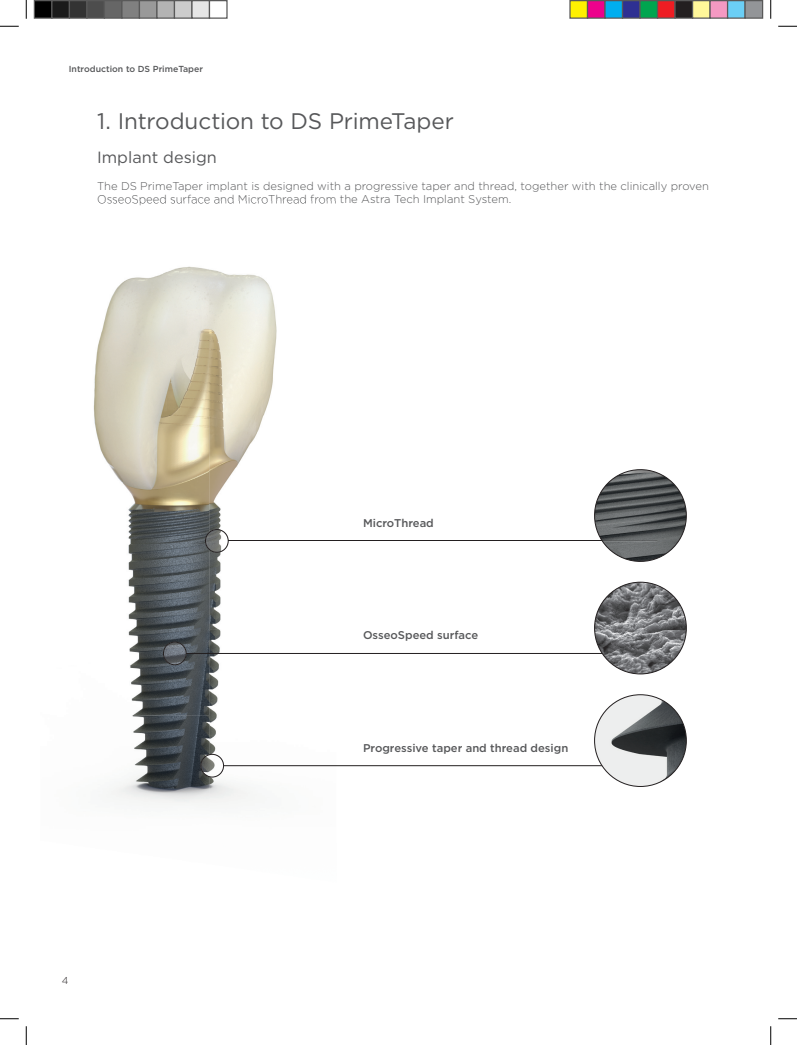
<style>
.page{position:relative;width:797px;height:1045px;background:#fff}
.page>*{position:absolute;margin:0;border:0;box-sizing:border-box;transform-origin:0 0}
.t1{font:22.5px "Gotham";letter-spacing:-.01em;color:#57585a}
.t2{font:16.25px "Gotham";color:#57585a}
.t3{font:300 11.25px/13.5px "Gotham";color:#57585a}
.t4{font:500 11.25px "Gotham";color:#57585a}
.t5{font:300 10px "Gotham";color:#231f20}
.t6{font:500 8.75px "Gotham";color:#57585a}
</style>
<div class="page">
<img style="left:93px;top:205px;width:116px;height:599px">
<img style="left:209px;top:269px;width:127px;height:534px">
<img style="left:99px;top:202px;width:237px;height:3px">
<img style="left:205px;top:529px;width:23px;height:23px">
<div style="left:205px;top:529px;width:23px;height:23px;border:1px solid #231f20;border-radius:50%"></div>
<img style="left:201px;top:754px;width:23px;height:23px">
<div style="left:201px;top:754px;width:23px;height:23px;border:1px solid #231f20;border-radius:50%"></div>
<img style="left:163px;top:642px;width:23px;height:23px">
<div style="left:163px;top:642px;width:23px;height:23px;border:1px solid #231f20;border-radius:50%"></div>
<hr style="left:228px;top:541px;width:429px;height:1px;background:#231f20">
<svg style="left:587px;top:469px;width:100px;height:93px"></svg>
<hr style="left:186px;top:653px;width:454px;height:1px;background:#231f20">
<img style="left:594px;top:582px;width:92px;height:92px;border-radius:46px">
<hr style="left:224px;top:765px;width:433px;height:1px;background:#231f20">
<img style="left:594px;top:694px;width:92px;height:92px;border-radius:46px">
<svg style="left:0;top:25px;width:19px;height:2px"></svg>
<svg style="left:778px;top:25px;width:19px;height:2px"></svg>
<svg style="left:0;top:1018px;width:19px;height:1px"></svg>
<svg style="left:778px;top:1018px;width:19px;height:1px"></svg>
<svg style="left:25px;top:0;width:2px;height:19px"></svg>
<svg style="left:25px;top:1026px;width:2px;height:19px"></svg>
<svg style="left:770px;top:0;width:1px;height:19px"></svg>
<svg style="left:770px;top:1026px;width:1px;height:19px"></svg>
<div style="left:34px;top:1px;width:18px;height:17px;background:#000"></div>
<div style="left:34px;top:0;width:18px;height:19px;border:1px solid #595959"></div>
<div style="left:52px;top:1px;width:17px;height:17px;background:#1a1a1a"></div>
<div style="left:51px;top:0;width:19px;height:19px;border:1px solid #595959"></div>
<div style="left:69px;top:1px;width:18px;height:17px;background:#333"></div>
<div style="left:69px;top:0;width:19px;height:19px;border:1px solid #595959"></div>
<div style="left:87px;top:1px;width:17px;height:17px;background:#4d4d4d"></div>
<div style="left:86px;top:0;width:19px;height:19px;border:1px solid #595959"></div>
<div style="left:104px;top:1px;width:18px;height:17px;background:#666"></div>
<div style="left:104px;top:0;width:18px;height:19px;border:1px solid #595959"></div>
<div style="left:122px;top:1px;width:17px;height:17px;background:#808080"></div>
<div style="left:121px;top:0;width:19px;height:19px;border:1px solid #595959"></div>
<div style="left:139px;top:1px;width:18px;height:17px;background:#999"></div>
<div style="left:139px;top:0;width:19px;height:19px;border:1px solid #595959"></div>
<div style="left:157px;top:1px;width:17px;height:17px;background:#b3b3b3"></div>
<div style="left:156px;top:0;width:19px;height:19px;border:1px solid #595959"></div>
<div style="left:174px;top:1px;width:18px;height:17px;background:#ccc"></div>
<div style="left:174px;top:0;width:18px;height:19px;border:1px solid #595959"></div>
<div style="left:192px;top:1px;width:17px;height:17px;background:#e6e6e6"></div>
<div style="left:191px;top:0;width:19px;height:19px;border:1px solid #595959"></div>
<div style="left:209px;top:0;width:19px;height:19px;border:1px solid #595959"></div>
<div style="left:570px;top:1px;width:17px;height:17px;background:#fff101"></div>
<div style="left:569px;top:0;width:19px;height:19px;border:1px solid #595959"></div>
<div style="left:587px;top:1px;width:18px;height:17px;background:#ed028c"></div>
<div style="left:587px;top:0;width:18px;height:19px;border:1px solid #595959"></div>
<div style="left:605px;top:1px;width:17px;height:17px;background:#00aeef"></div>
<div style="left:604px;top:0;width:19px;height:19px;border:1px solid #595959"></div>
<div style="left:622px;top:1px;width:18px;height:17px;background:#2e3092"></div>
<div style="left:622px;top:0;width:18px;height:19px;border:1px solid #595959"></div>
<div style="left:640px;top:1px;width:17px;height:17px;background:#00a54f"></div>
<div style="left:639px;top:0;width:19px;height:19px;border:1px solid #595959"></div>
<div style="left:657px;top:1px;width:18px;height:17px;background:#ee1d23"></div>
<div style="left:657px;top:0;width:18px;height:19px;border:1px solid #595959"></div>
<div style="left:675px;top:1px;width:17px;height:17px;background:#231f20"></div>
<div style="left:674px;top:0;width:19px;height:19px;border:1px solid #595959"></div>
<div style="left:692px;top:1px;width:18px;height:17px;background:#fff79a"></div>
<div style="left:692px;top:0;width:18px;height:19px;border:1px solid #595959"></div>
<div style="left:710px;top:1px;width:17px;height:17px;background:#f499c2"></div>
<div style="left:709px;top:0;width:19px;height:19px;border:1px solid #595959"></div>
<div style="left:727px;top:1px;width:18px;height:17px;background:#6bcff6"></div>
<div style="left:727px;top:0;width:18px;height:19px;border:1px solid #595959"></div>
<div style="left:745px;top:1px;width:17px;height:17px;background:#939598"></div>
<div style="left:744px;top:0;width:19px;height:19px;border:1px solid #595959"></div>
<p class="t6" style="left:69px;top:63px;width:136px">Introduction to DS PrimeTaper</p>
<h1 class="t1" style="left:97px;top:106px;width:358px">1. Introduction to DS PrimeTaper</h1>
<h2 class="t2" style="left:97px;top:147px;width:121px">Implant design</h2>
<p class="t3" style="left:97px;top:179px;width:613px">The DS PrimeTaper implant is designed with a progressive taper and thread, together with the clinically proven<br>OsseoSpeed surface and MicroThread from the Astra Tech Implant System.</p>
<p class="t4" style="left:363px;top:515px;width:72px">MicroThread</p>
<p class="t4" style="left:363px;top:628px;width:117px">OsseoSpeed surface</p>
<p class="t5" style="left:62px;top:974px;width:8px">4</p>
<p class="t4" style="left:363px;top:740px;width:207px">Progressive taper and thread design</p>
</div>
